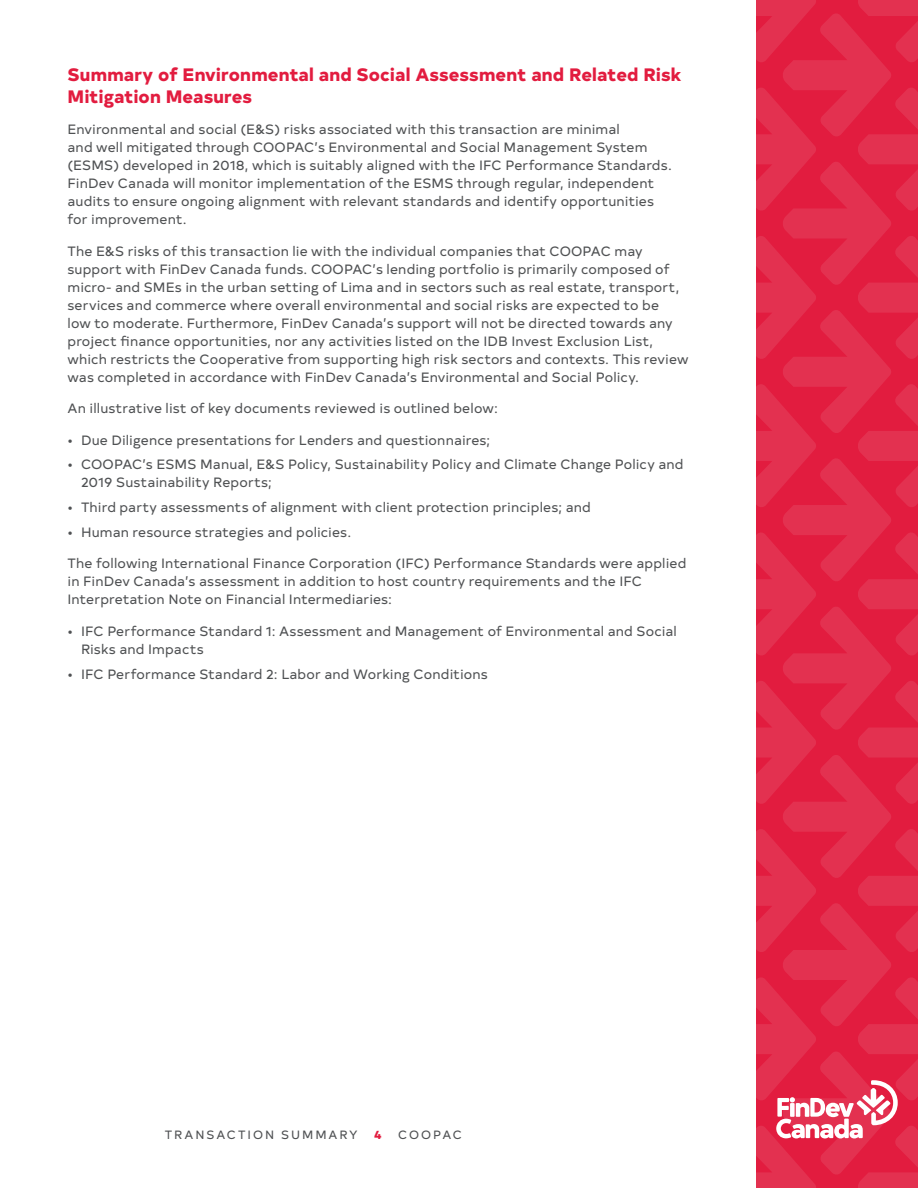
<style>
.page{position:relative;width:918px;height:1188px;background:#fff}
.page>*{position:absolute;margin:0;border:0;box-sizing:border-box;transform-origin:0 0}
.t1{font:800 18px/21.6px "Typold";letter-spacing:.005em;color:#e21c3f}
.Body_copy{font:13.5px/18px "Typold";letter-spacing:.01em;color:#4f5153}
.t2{font:12px "Typold";letter-spacing:.16em;color:#4f5153}
.t3{font:800 12px "Typold";color:#e21c3f}
</style>
<div class="page">
<svg style="left:756px;top:0;width:162px;height:1188px;background:#e2294a"></svg>
<h2 class="t1" style="left:68px;top:62px;width:615px">Summary of Environmental and Social Assessment and Related Risk<br>Mitigation Measures</h2>
<p class="Body_copy" style="left:68px;top:119px;width:606px">Environmental and social (E&amp;S) risks associated with this transaction are minimal<br>and well mitigated through COOPAC’s Environmental and Social Management System (ESMS) developed in 2018, which is suitably aligned with the IFC Performance Standards.<br>FinDev Canada will monitor implementation of the ESMS through regular, independent audits to ensure ongoing alignment with relevant standards and identify opportunities for improvement.</p>
<p class="Body_copy" style="left:68px;top:241px;width:623px">The E&amp;S risks of this transaction lie with the individual companies that COOPAC may support with FinDev Canada funds. COOPAC’s lending portfolio is primarily composed of micro- and SMEs in the urban setting of Lima and in sectors such as real estate, transport, services and commerce where overall environmental and social risks are expected to be<br>low to moderate. Furthermore, FinDev Canada’s support will not be directed towards any project finance opportunities, nor any activities listed on the IDB Invest Exclusion List, which restricts the Cooperative from supporting high risk sectors and contexts. This review was completed in accordance with FinDev Canada’s Environmental and Social Policy.</p>
<p class="Body_copy" style="left:68px;top:398px;width:432px">An illustrative list of key documents reviewed is outlined below:</p>
<p class="Body_copy" style="left:68px;top:430px;width:424px">• Due Diligence presentations for Lenders and questionnaires;</p>
<p class="Body_copy" style="left:81px;top:455px;width:604px;text-indent:-14px">• COOPAC’s ESMS Manual, E&amp;S Policy, Sustainability Policy and Climate Change Policy and<br>2019 Sustainability Reports;</p>
<p class="Body_copy" style="left:68px;top:497px;width:525px">• Third party assessments of alignment with client protection principles; and</p>
<p class="Body_copy" style="left:68px;top:522px;width:285px">• Human resource strategies and policies.</p>
<p class="Body_copy" style="left:68px;top:554px;width:620px">The following International Finance Corporation (IFC) Performance Standards were applied in FinDev Canada’s assessment in addition to host country requirements and the IFC<br>Interpretation Note on Financial Intermediaries:</p>
<p class="Body_copy" style="left:81px;top:621px;width:597px;text-indent:-14px">• IFC Performance Standard 1: Assessment and Management of Environmental and Social<br>Risks and Impacts</p>
<p class="Body_copy" style="left:68px;top:664px;width:422px">• IFC Performance Standard 2: Labor and Working Conditions</p>
<p class="t2" style="left:165px;top:1125px;width:194px">TRANSACTION SUMMARY</p>
<p class="t3" style="left:374px;top:1124px;width:9px">4</p>
<p class="t2" style="left:398px;top:1125px;width:65px">COOPAC</p>
</div>
